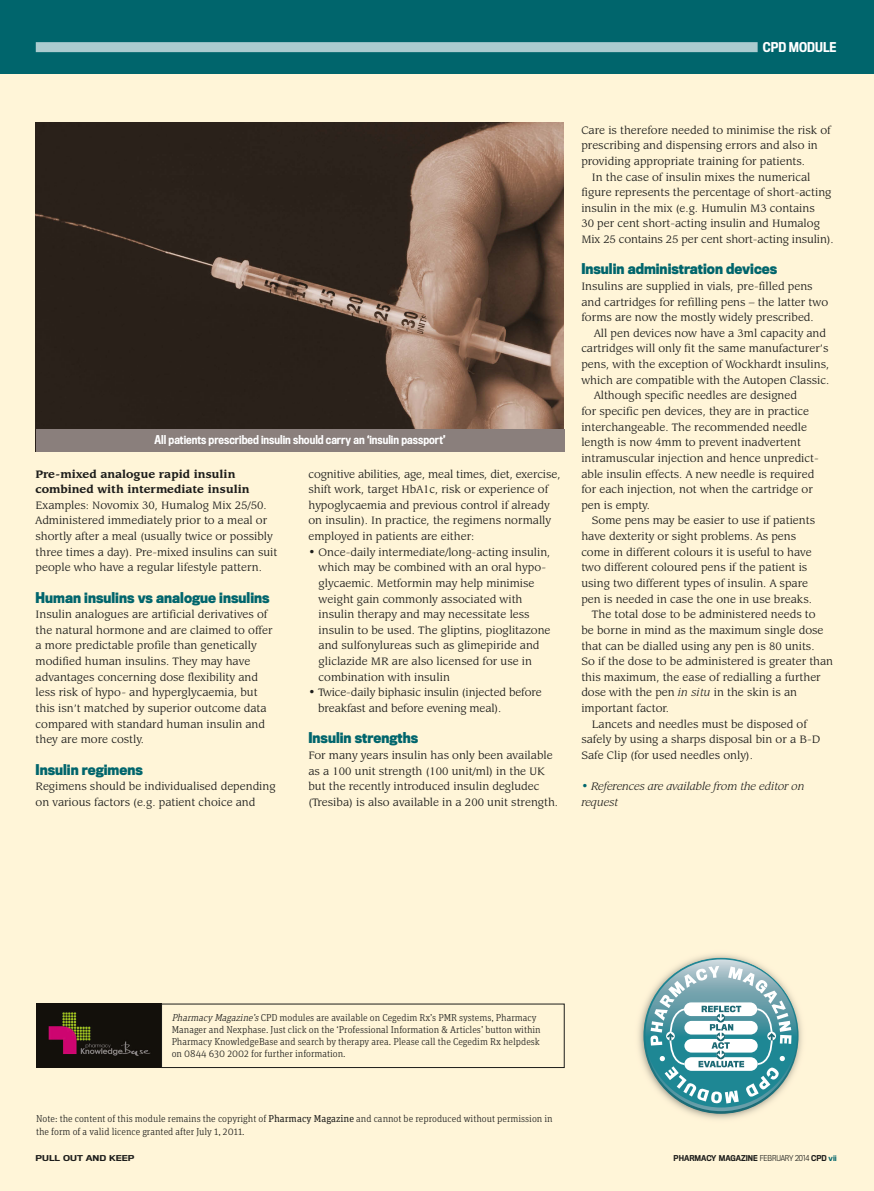
<style>
.page{position:relative;width:874px;height:1191px;background:#fff}
.page>*{position:absolute;margin:0;border:0;box-sizing:border-box;transform-origin:0 0}
.t1{font:700 13.75px "Titling Gothic FB Narrow";color:#00656c;scale:.9 1}
.t2{font:500 12.5px "Titling Gothic FB Cond";color:#fff;scale:1.07 1}
.t3{font:11.88px/15.6px "Leawood IT Cby BT";color:#1d1d1b}
.t4{font:700 11.88px/15.6px "Leawood IT Cby BT";color:#1d1d1b}
.t5{font:italic 11.88px/15.6px "Leawood IT Cby BT";letter-spacing:-.015em;color:#1d1d1b}
.t6{font:500 11.25px "Titling Gothic FB Cond";color:#fff}
.t7{font:300 10px/12px "Unit Slab Pro";color:#1d1d1b}
.t8{font:500 7.5px "Titling Gothic FB Narrow";color:#1d1d1b}
.t9{font:500 7.5px "Titling Gothic FB Narrow";color:#1d1d1b;scale:1.3 1}
.s1{font-style:italic}
.s2{font-style:normal;color:#00656c}
.s3{font-weight:400}
.s4{font-weight:300}
.s5{color:#00656c}
</style>
<div class="page">
<div style="left:0;top:0;width:874px;height:1190px;background:#fff5d8"></div>
<div style="left:0;top:0;width:874px;height:74px;background:#00656c"></div>
<div style="left:36px;top:42px;width:721px;height:10px;background:#abcbcf"></div>
<img style="left:638px;top:954px;width:164px;height:165px">
<svg style="left:646px;top:965px;width:150px;height:146px;background:#91bcbe"></svg>
<img style="left:36px;top:1003px;width:125px;height:64px">
<img style="left:36px;top:123px;width:528px;height:307px">
<div style="left:36px;top:430px;width:528px;height:22px;background:#8a7f7c"></div>
<p class="t2" style="left:763px;top:40px;width:70px">CPD MODULE</p>
<p class="t6" style="left:155px;top:434px;width:292px">All patients prescribed insulin should carry an ‘insulin passport’</p>
<p class="t4" style="left:36px;top:467px;width:215px">Pre-mixed analogue rapid insulin combined with intermediate insulin</p>
<p class="t3" style="left:36px;top:498px;width:243px">Examples: Novomix 30, Humalog Mix 25/50.<br>Administered immediately prior to a meal or shortly after a meal (usually twice or possibly three times a day). Pre-mixed insulins can suit people who have a regular lifestyle pattern.</p>
<p class="t1" style="left:36px;top:590px;width:261px">Human insulins vs analogue insulins</p>
<p class="t3" style="left:36px;top:607px;width:238px">Insulin analogues are artificial derivatives of the natural hormone and are claimed to offer a more predictable profile than genetically modified human insulins. They may have advantages concerning dose flexibility and less risk of hypo- and hyperglycaemia, but this isn’t matched by superior outcome data compared with standard human insulin and they are more costly.</p>
<p class="t1" style="left:36px;top:761px;width:121px">Insulin regimens</p>
<p class="t3" style="left:36px;top:779px;width:242px">Regimens should be individualised depending on various factors (e.g. patient choice and</p>
<p class="t3" style="left:308px;top:467px;width:254px">cognitive abilities, age, meal times, diet, exercise, shift work, target HbA1c, risk or experience of hypoglycaemia and previous control if already on insulin). In practice, the regimens normally employed in patients are either:</p>
<p class="t3" style="left:319px;top:545px;width:233px;text-indent:-10px">• Once-daily intermediate/long-acting insulin, which may be combined with an oral hypo&shy;glycaemic. Metformin may help minimise weight gain commonly associated with insulin therapy and may necessitate less insulin to be used. The gliptins, pioglitazone and sulfonylureas such as glimepiride and gliclazide MR are also licensed for use in combination with insulin</p>
<p class="t3" style="left:318px;top:685px;width:225px;text-indent:-10px">• Twice-daily biphasic insulin (injected before breakfast and before evening meal).</p>
<p class="t1" style="left:308px;top:730px;width:123px">Insulin strengths</p>
<p class="t3" style="left:308px;top:748px;width:251px">For many years insulin has only been available as a 100 unit strength (100 unit/ml) in the UK but the recently introduced insulin degludec (Tresiba) is also available in a 200 unit strength.</p>
<p class="t3" style="left:581px;top:123px;width:251px">Care is therefore needed to minimise the risk of</p>
<p class="t3" style="left:581px;top:139px;width:238px">prescribing and dispensing errors and also in</p>
<p class="t3" style="left:581px;top:154px;width:225px">providing appropriate training for patients.</p>
<p class="t3" style="left:592px;top:170px;width:220px">In the case of insulin mixes the numerical</p>
<p class="t3" style="left:581px;top:185px;width:252px">figure represents the percentage of short-acting</p>
<p class="t3" style="left:581px;top:201px;width:235px">insulin in the mix (e.g. Humulin M3 contains</p>
<p class="t3" style="left:581px;top:217px;width:240px">30 per cent short-acting insulin and Humalog</p>
<p class="t3" style="left:581px;top:232px;width:254px">Mix 25 contains 25 per cent short-acting insulin).</p>
<p class="t1" style="left:581px;top:261px;width:219px">Insulin administration devices</p>
<p class="t3" style="left:581px;top:279px;width:248px">Insulins are supplied in vials, pre-filled pens and cartridges for refilling pens – the latter two forms are now the mostly widely prescribed.</p>
<p class="t3" style="left:594px;top:326px;width:234px">All pen devices now have a 3ml capacity and</p>
<p class="t3" style="left:581px;top:342px;width:249px">cartridges will only fit the same manufacturer’s</p>
<p class="t3" style="left:581px;top:357px;width:249px">pens, with the exception of Wockhardt insulins,</p>
<p class="t3" style="left:581px;top:373px;width:249px">which are compatible with the Autopen Classic.</p>
<p class="t3" style="left:594px;top:389px;width:204px">Although specific needles are designed</p>
<p class="t3" style="left:581px;top:404px;width:229px">for specific pen devices, they are in practice</p>
<p class="t3" style="left:581px;top:420px;width:227px">interchangeable. The recommended needle</p>
<p class="t3" style="left:581px;top:435px;width:221px">length is now 4mm to prevent inadvertent</p>
<p class="t3" style="left:581px;top:451px;width:239px">intramuscular injection and hence unpredict-</p>
<p class="t3" style="left:581px;top:467px;width:234px">able insulin effects. A new needle is required</p>
<p class="t3" style="left:581px;top:482px;width:233px">for each injection, not when the cartridge or</p>
<p class="t3" style="left:581px;top:498px;width:70px">pen is empty.</p>
<p class="t3" style="left:592px;top:514px;width:225px">Some pens may be easier to use if patients</p>
<p class="t3" style="left:581px;top:529px;width:216px">have dexterity or sight problems. As pens</p>
<p class="t3" style="left:581px;top:545px;width:232px">come in different colours it is useful to have</p>
<p class="t3" style="left:581px;top:561px;width:228px">two different coloured pens if the patient is</p>
<p class="t3" style="left:581px;top:576px;width:228px">using two different types of insulin. A spare</p>
<p class="t3" style="left:581px;top:592px;width:232px">pen is needed in case the one in use breaks.</p>
<p class="t3" style="left:592px;top:607px;width:225px">The total dose to be administered needs to</p>
<p class="t3" style="left:581px;top:623px;width:244px">be borne in mind as the maximum single dose</p>
<p class="t3" style="left:581px;top:639px;width:235px">that can be dialled using any pen is 80 units.</p>
<p class="t3" style="left:581px;top:654px;width:253px">So if the dose to be administered is greater than</p>
<p class="t3" style="left:581px;top:670px;width:241px">this maximum, the ease of redialling a further</p>
<p class="t3" style="left:581px;top:686px;width:217px">dose with the pen <span class="s1">in situ</span> in the skin is an</p>
<p class="t3" style="left:581px;top:701px;width:89px">important factor.</p>
<p class="t3" style="left:592px;top:717px;width:216px">Lancets and needles must be disposed of</p>
<p class="t3" style="left:581px;top:732px;width:240px">safely by using a sharps disposal bin or a B-D</p>
<p class="t3" style="left:581px;top:748px;width:173px">Safe Clip (for used needles only).</p>
<p class="t5" style="left:581px;top:779px;width:225px"><span class="s2">•</span> References are available from the editor on request</p>
<p class="t7" style="left:172px;top:1012px;width:370px"><span class="s1">Pharmacy Magazine’s</span>CPD modules are available on Cegedim Rx’s PMR systems, Pharmacy Manager and Nexphase. Just click on the ‘Professional Information &amp; Articles’ button within Pharmacy KnowledgeBase and search by therapy area. Please call the Cegedim Rx helpdesk on 0844 630 2002 for further information.</p>
<p class="t7" style="left:36px;top:1113px;width:518px;line-height:13.1px">Note: the content of this module remains the copyright of <span class="s3">Pharmacy Magazine</span> and cannot be reproduced without permission in the form of a valid licence granted after July 1, 2011.</p>
<p class="t9" style="left:36px;top:1154px;width:78px">PULL OUT AND KEEP</p>
<p class="t8" style="left:674px;top:1154px;width:165px">PHARMACY MAGAZINE <span class="s4">FEBRUARY 2014</span> CPD <span class="s5">vii</span></p>
</div>
